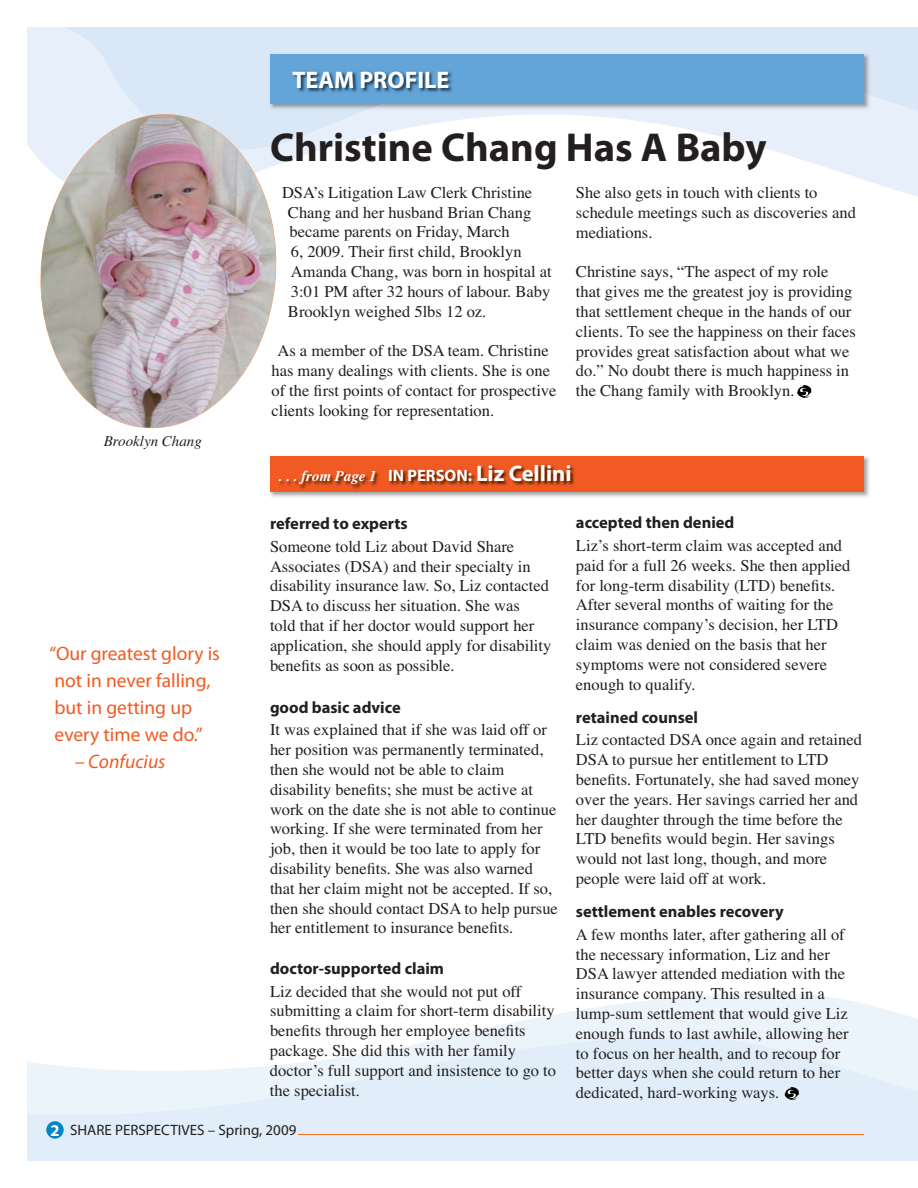
<style>
.page{position:relative;width:918px;height:1188px;background:#fff}
.page>*{position:absolute;margin:0;border:0;box-sizing:border-box;transform-origin:0 0}
.t1{font:700 40.5px "Myriad Pro";color:#231f20}
.t2{font:700 24px "Myriad Pro";color:#fff}
.t3{font:19.5px/27px "Myriad Pro";color:#f15a22}
.t4{font:italic 19.5px "Myriad Pro";color:#f15a22}
.t5{font:16.5px/19.8px "Times";color:#231f20}
.t6{font:700 16.5px "Myriad Pro";color:#231f20}
.t7{font:italic 700 15px "Times";color:#fff}
.t8{font:15px "Myriad Pro";color:#231f20}
.t9{font:italic 15px "Times";color:#231f20}
.s1{font-family:"Myriad Pro";font-style:normal;font-size:16.5px}
.s2{font-family:"Myriad Pro";font-style:normal;font-size:22.5px}
.s3{font-weight:700;font-size:16.5px;color:#fff}
</style>
<div class="page">
<svg style="left:27px;top:993px;width:891px;height:168px;fill:#e1eef9"></svg>
<div style="left:46px;top:1121px;width:18px;height:18px;background:#0085ca;border-radius:50%"></div>
<hr style="left:299px;top:1135px;width:565px;height:1px;background:#f36f21">
<svg style="left:27px;top:27px;width:891px;height:170px"></svg>
<img style="left:270px;top:456px;width:599px;height:41px">
<div style="left:270px;top:456px;width:594px;height:35px;background:#f15a22"></div>
<img style="left:279px;top:465px;width:296px;height:24px">
<svg style="left:797px;top:385px;width:14px;height:13px"></svg>
<img style="left:269px;top:53px;width:602px;height:58px">
<img style="left:365px;top:94px;width:506px;height:17px">
<div style="left:270px;top:54px;width:594px;height:50px;background:#63a4d9"></div>
<img style="left:294px;top:72px;width:159px;height:20px">
<svg style="left:785px;top:1087px;width:14px;height:13px"></svg>
<img style="left:40px;top:114px;width:236px;height:314px">
<h2 class="t2" style="left:292px;top:71px;width:158px">TEAM PROFILE</h2>
<h1 class="t1" style="left:270px;top:133px;width:498px">Christine Chang Has A Baby</h1>
<p class="t9" style="left:104px;top:436px;width:100px">Brooklyn Chang</p>
<p class="t3" style="left:49px;top:641px;width:172px">“Our greatest glory is not in never falling, but in getting up every time we do.”</p>
<p class="t4" style="left:75px;top:754px;width:92px">– Confucius</p>
<p class="t5" style="left:288px;top:184px;width:265px;text-indent:-6px">DSA’s Litigation Law Clerk Christine Chang and her husband Brian Chang became parents on Friday, March<br>6, 2009. Their first child, Brooklyn Amanda Chang, was born in hospital at 3:01 PM after 32 hours of labour. Baby Brooklyn weighed 5lbs 12 oz.</p>
<p class="t5" style="left:271px;top:342px;width:287px;text-indent:6px">As a member of the DSA team. Christine has many dealings with clients. She is one of the first points of contact for prospective clients looking for representation.</p>
<p class="t5" style="left:576px;top:184px;width:281px">She also gets in touch with clients to schedule meetings such as discoveries and mediations.</p>
<p class="t5" style="left:576px;top:264px;width:281px">Christine says, “The aspect of my role that gives me the greatest joy is providing that settlement cheque in the hands of our clients. To see the happiness on their faces provides great satisfaction about what we do.” No doubt there is much happiness in the Chang family with Brooklyn.</p>
<p class="t7" style="left:279px;top:471px;width:295px">. . . from Page 1 <span class="s1">IN PERSON:</span> <span class="s2">Liz Cellini</span></p>
<p class="t6" style="left:270px;top:517px;width:139px">referred to experts</p>
<p class="t5" style="left:270px;top:538px;width:283px">Someone told Liz about David Share Associates (DSA) and their specialty in disability insurance law. So, Liz contacted DSA to discuss her situation. She was<br>told that if her doctor would support her application, she should apply for disability benefits as soon as possible.</p>
<p class="t6" style="left:270px;top:701px;width:132px">good basic advice</p>
<p class="t5" style="left:270px;top:721px;width:289px">It was explained that if she was laid off or her position was permanently terminated, then she would not be able to claim disability benefits; she must be active at work on the date she is not able to continue working. If she were terminated from her job, then it would be too late to apply for disability benefits. She was also warned that her claim might not be accepted. If so, then she should contact DSA to help pursue her entitlement to insurance benefits.</p>
<p class="t6" style="left:270px;top:962px;width:176px">doctor-supported claim</p>
<p class="t5" style="left:270px;top:983px;width:288px">Liz decided that she would not put off submitting a claim for short-term disability benefits through her employee benefits package. She did this with her family doctor’s full support and insistence to go to the specialist.</p>
<p class="t6" style="left:576px;top:516px;width:160px">accepted then denied</p>
<p class="t5" style="left:576px;top:537px;width:276px">Liz’s short-term claim was accepted and paid for a full 26 weeks. She then applied for long-term disability (LTD) benefits.<br>After several months of waiting for the insurance company’s decision, her LTD claim was denied on the basis that her symptoms were not considered severe enough to qualify.</p>
<p class="t6" style="left:576px;top:711px;width:124px">retained counsel</p>
<p class="t5" style="left:576px;top:732px;width:287px">Liz contacted DSA once again and retained DSA to pursue her entitlement to LTD benefits. Fortunately, she had saved money over the years. Her savings carried her and her daughter through the time before the LTD benefits would begin. Her savings would not last long, though, and more people were laid off at work.</p>
<p class="t6" style="left:576px;top:905px;width:209px">settlement enables recovery</p>
<p class="t5" style="left:576px;top:926px;width:274px">A few months later, after gathering all of the necessary information, Liz and her DSA lawyer attended mediation with the insurance company. This resulted in a lump-sum settlement that would give Liz enough funds to last awhile, allowing her to focus on her health, and to recoup for better days when she could return to her dedicated, hard-working ways.</p>
<p class="t8" style="left:50px;top:1124px;width:247px"><span class="s3">2</span> SHARE PERSPECTIVES – Spring, 2009</p>
</div>
